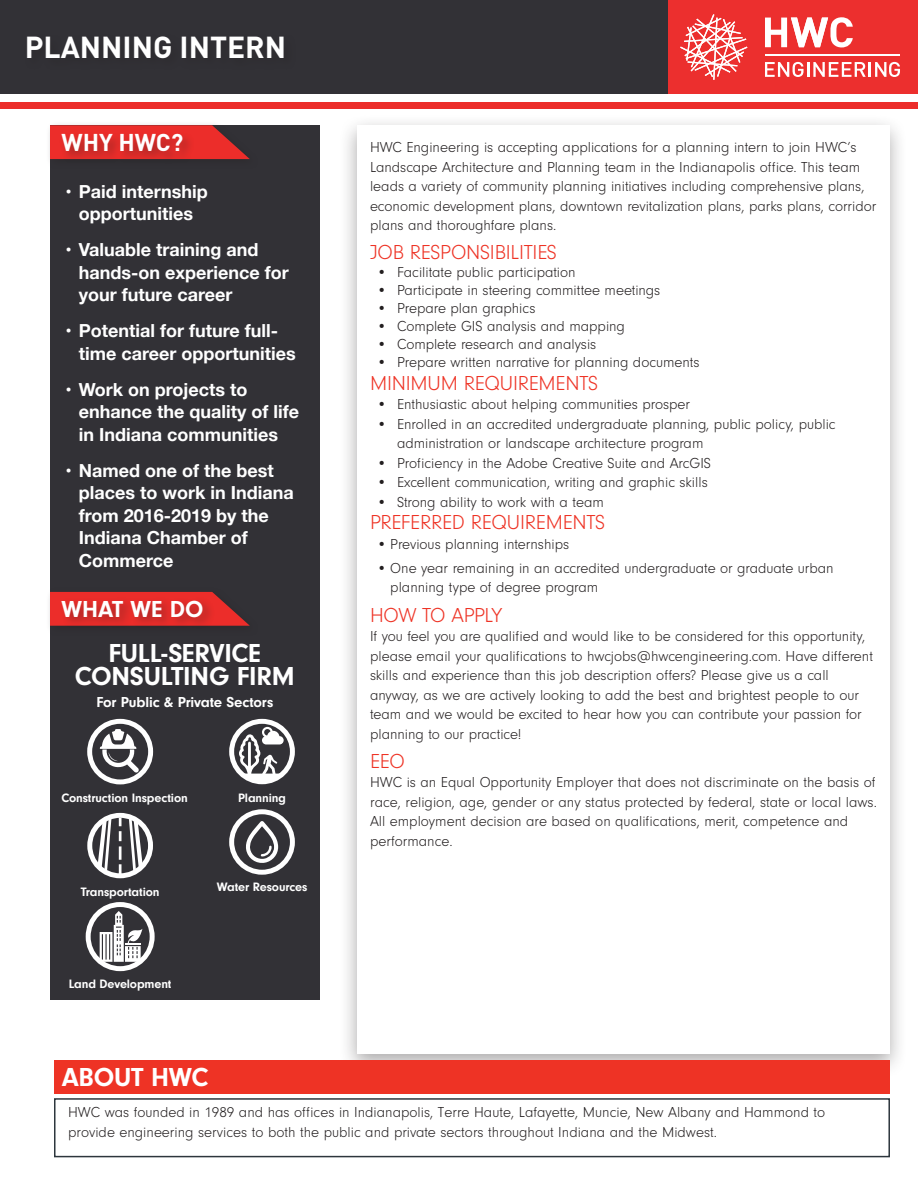
<style>
.page{position:relative;width:918px;height:1188px;background:#fff}
.page>*{position:absolute;margin:0;border:0;box-sizing:border-box;transform-origin:0 0}
.Staff_Name{font:700 30px "DINOT";color:#fff}
.t1{font:700 27px "Neuzeit Gro";letter-spacing:-.01em;color:#fff}
.Staff_Name-2{font:700 24px "Neuzeit Gro";color:#fff}
.Staff_Name-3{font:700 24px "DINOT";color:#fff}
.t2{font:300 21px "Neuzeit Gro";letter-spacing:-.01em;color:#ee3325}
.t3{font:700 18px/22.5px "Helvetica Neue";color:#fff}
.t4{font:300 15px/19.5px "Neuzeit Gro";color:#231f20}
.t5{font:700 15px "Neuzeit Gro";letter-spacing:-.01em;color:#fff}
.t6{font:700 12.6px "Neuzeit Gro";letter-spacing:-.01em;color:#fff}
</style>
<div class="page">
<div style="left:338px;top:114px;width:569px;height:965px;background:#231f20;opacity:.38"></div>
<div style="left:357px;top:125px;width:533px;height:929px;background:#fff"></div>
<div style="left:50px;top:125px;width:270px;height:875px;background:#323136"></div>
<div style="left:87px;top:719px;width:66px;height:65px;border:5px solid #fff;border-radius:50%"></div>
<svg style="left:100px;top:729px;width:39px;height:44px"></svg>
<div style="left:87px;top:813px;width:66px;height:65px;border:5px solid #fff;border-radius:50%"></div>
<svg style="left:97px;top:815px;width:46px;height:63px"></svg>
<div style="left:229px;top:719px;width:66px;height:65px;border:5px solid #fff;border-radius:50%"></div>
<svg style="left:239px;top:727px;width:45px;height:55px"></svg>
<div style="left:86px;top:902px;width:69px;height:69px;border:5px solid #fff;border-radius:50%"></div>
<svg style="left:100px;top:911px;width:42px;height:51px"></svg>
<div style="left:229px;top:809px;width:66px;height:66px;border:5px solid #fff;border-radius:50%"></div>
<svg style="left:246px;top:821px;width:32px;height:42px"></svg>
<div style="left:45px;top:120px;width:214px;height:50px;background:#231f20;opacity:.35"></div>
<svg style="left:50px;top:125px;width:200px;height:34px"></svg>
<div style="left:45px;top:587px;width:214px;height:49px;background:#231f20;opacity:.35"></div>
<svg style="left:50px;top:592px;width:200px;height:34px"></svg>
<div style="left:59px;top:131px;width:136px;height:33px;background:#231f20;opacity:.35"></div>
<div style="left:59px;top:597px;width:156px;height:32px;background:#231f20;opacity:.35"></div>
<div style="left:54px;top:1060px;width:836px;height:33px;background:#ee3325"></div>
<div style="left:54px;top:1098px;width:836px;height:59px;border:2px solid #2d363d"></div>
<div style="left:0;top:0;width:669px;height:94px;background:#323136"></div>
<div style="left:0;top:102px;width:918px;height:7px;background:#ec2d2a"></div>
<div style="left:668px;top:0;width:250px;height:94px;background:#ec2f2e"></div>
<img style="left:680px;top:14px;width:67px;height:66px">
<svg style="left:765px;top:17px;width:88px;height:30px"></svg>
<svg style="left:765px;top:62px;width:135px;height:15px"></svg>
<hr style="left:765px;top:54px;width:135px;height:1px;background:#fff">
<p class="Staff_Name" style="left:25px;top:28px;width:263px">PLANNING INTERN</p>
<p class="Staff_Name-3" style="left:61px;top:127px;width:123px">WHY HWC?</p>
<p class="t3" style="left:65px;top:181px;width:144px;text-align:center">• Paid internship opportunities</p>
<p class="t3" style="left:79px;top:239px;width:211px;text-indent:-14px">• Valuable training and hands-on experience for your future career</p>
<p class="t3" style="left:79px;top:320px;width:218px;text-indent:-14px">• Potential for future full&shy;time career opportunities</p>
<p class="t3" style="left:79px;top:379px;width:222px;text-indent:-14px">• Work on projects to enhance the quality of life in Indiana communities</p>
<p class="t3" style="left:79px;top:460px;width:216px;text-indent:-14px">• Named one of the best places to work in Indiana from 2016-2019 by the<br>Indiana Chamber of<br>Commerce</p>
<p class="Staff_Name-2" style="left:61px;top:595px;width:144px">WHAT WE DO</p>
<p class="t1" style="left:109px;top:638px;width:154px">FULL-SERVICE</p>
<p class="t1" style="left:75px;top:661px;width:221px">CONSULTING FIRM</p>
<p class="t5" style="left:96px;top:694px;width:178px">For Public &amp; Private Sectors</p>
<p class="t6" style="left:61px;top:791px;width:128px">Construction Inspection</p>
<p class="t6" style="left:238px;top:790px;width:49px">Planning</p>
<p class="t6" style="left:81px;top:884px;width:80px">Transportation</p>
<p class="t6" style="left:217px;top:880px;width:92px">Water Resources</p>
<p class="t6" style="left:69px;top:976px;width:104px">Land Development</p>
<p class="t4" style="left:370px;top:138px;width:508px">HWC Engineering is accepting applications for a planning intern to join HWC’s Landscape Architecture and Planning team in the Indianapolis office. This team leads a variety of community planning initiatives including comprehensive plans, economic development plans, downtown revitalization plans, parks plans, corridor plans and thoroughfare plans.</p>
<p class="t2" style="left:370px;top:241px;width:188px">JOB RESPONSIBILITIES</p>
<p class="t4" style="left:377px;top:263px;width:200px">• Facilitate public participation</p>
<p class="t4" style="left:377px;top:281px;width:285px">• Participate in steering committee meetings</p>
<p class="t4" style="left:377px;top:299px;width:160px">• Prepare plan graphics</p>
<p class="t4" style="left:377px;top:317px;width:250px">• Complete GIS analysis and mapping</p>
<p class="t4" style="left:377px;top:335px;width:221px">• Complete research and analysis</p>
<p class="t4" style="left:377px;top:353px;width:324px">• Prepare written narrative for planning documents</p>
<p class="t2" style="left:370px;top:372px;width:230px">MINIMUM REQUIREMENTS</p>
<p class="t4" style="left:377px;top:395px;width:315px">• Enthusiastic about helping communities prosper</p>
<p class="t4" style="left:397px;top:415px;width:440px;text-indent:-20px">• Enrolled in an accredited undergraduate planning, public policy, public administration or landscape architecture program</p>
<p class="t4" style="left:377px;top:454px;width:336px">• Proficiency in the Adobe Creative Suite and ArcGIS</p>
<p class="t4" style="left:377px;top:473px;width:333px">• Excellent communication, writing and graphic skills</p>
<p class="t4" style="left:377px;top:493px;width:229px">• Strong ability to work with a team</p>
<p class="t2" style="left:370px;top:511px;width:237px">PREFERRED REQUIREMENTS</p>
<p class="t4" style="left:377px;top:535px;width:194px">• Previous planning internships</p>
<p class="t4" style="left:390px;top:558px;width:445px;text-indent:-14px">• One year remaining in an accredited undergraduate or graduate urban planning type of degree program</p>
<p class="t2" style="left:370px;top:604px;width:134px">HOW TO APPLY</p>
<p class="t4" style="left:370px;top:627px;width:505px">If you feel you are qualified and would like to be considered for this opportunity, please email your qualifications to hwcjobs@hwcengineering.com. Have different skills and experience than this job description offers? Please give us a call anyway, as we are actively looking to add the best and brightest people to our team and we would be excited to hear how you can contribute your passion for planning to our practice!</p>
<p class="t2" style="left:370px;top:750px;width:36px">EEO</p>
<p class="t4" style="left:370px;top:773px;width:508px">HWC is an Equal Opportunity Employer that does not discriminate on the basis of race, religion, age, gender or any status protected by federal, state or local laws.<br>All employment decision are based on qualifications, merit, competence and performance.</p>
<p class="t1" style="left:62px;top:1062px;width:149px">ABOUT HWC</p>
<p class="t4" style="left:68px;top:1103px;width:759px">HWC was founded in 1989 and has offices in Indianapolis, Terre Haute, Lafayette, Muncie, New Albany and Hammond to provide engineering services to both the public and private sectors throughout Indiana and the Midwest.</p>
</div>
